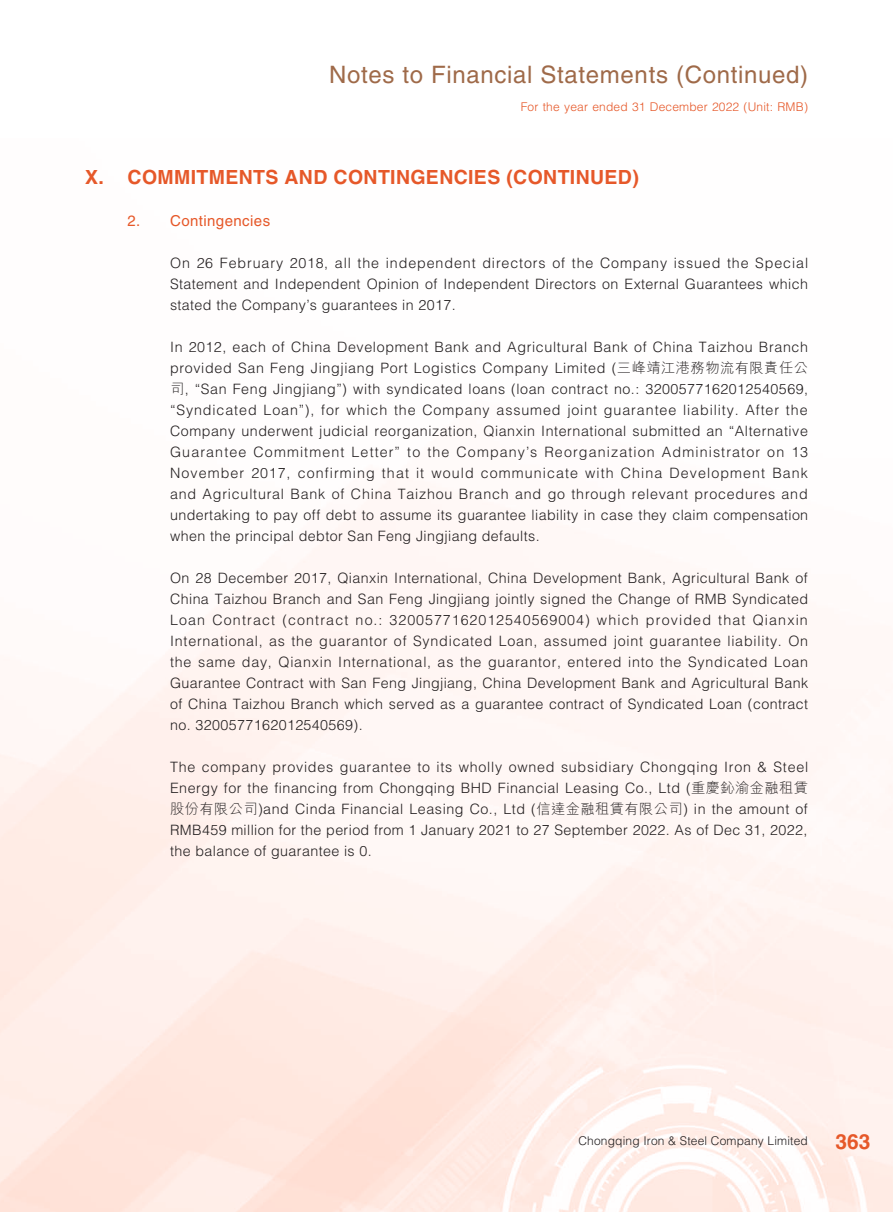
<style>
.page{position:relative;width:893px;height:1212px;background:#fff}
.page>*{position:absolute;margin:0;border:0;box-sizing:border-box;transform-origin:0 0}
.t1{font:24px "Helvetica LT Std";letter-spacing:.03em;color:#9f6a49}
.t2{font:700 21px "Helvetica LT Std";color:#e65829}
.t3{font:700 19.5px "Helvetica LT Std";letter-spacing:.02em;color:#e65829}
.t4{font:15px "Helvetica LT Std";letter-spacing:.03em;color:#e65829}
.t5{font:300 14.25px/21px "Helvetica LT Std";letter-spacing:.03em;color:#231f20;text-align:justify}
.t6{font:300 12px "Helvetica LT Std";letter-spacing:.015em;color:#e65829}
.t7{font:300 12px "Helvetica LT Std";letter-spacing:.015em;color:#231f20}
.s1{font-family:"M Hei HK"}
</style>
<div class="page">
<h1 class="t1" style="left:329px;top:61px;width:481px">Notes to Financial Statements (Continued)</h1>
<p class="t6" style="left:521px;top:99px;width:289px">For the year ended 31 December 2022 (Unit: RMB)</p>
<h3 class="t3" style="left:85px;top:165px;width:555px">X. COMMITMENTS AND CONTINGENCIES (CONTINUED)</h3>
<p class="t4" style="left:128px;top:212px;width:144px">2. Contingencies</p>
<p class="t5" style="left:170px;top:252px;width:640px">On 26 February 2018, all the independent directors of the Company issued the Special Statement and Independent Opinion of Independent Directors on External Guarantees which stated the Company’s guarantees in 2017.</p>
<p class="t5" style="left:170px;top:336px;width:640px">In 2012, each of China Development Bank and Agricultural Bank of China Taizhou Branch provided San Feng Jingjiang Port Logistics Company Limited (<span class="s1">三峰靖江港務物流有限責任公司</span>, “San Feng Jingjiang”) with syndicated loans (loan contract no.: 3200577162012540569, “Syndicated Loan”), for which the Company assumed joint guarantee liability. After the Company underwent judicial reorganization, Qianxin International submitted an “Alternative Guarantee Commitment Letter” to the Company’s Reorganization Administrator on 13<br>November 2017, confirming that it would communicate with China Development Bank and Agricultural Bank of China Taizhou Branch and go through relevant procedures and undertaking to pay off debt to assume its guarantee liability in case they claim compensation when the principal debtor San Feng Jingjiang defaults.</p>
<p class="t5" style="left:170px;top:567px;width:640px">On 28 December 2017, Qianxin International, China Development Bank, Agricultural Bank of China Taizhou Branch and San Feng Jingjiang jointly signed the Change of RMB Syndicated Loan Contract (contract no.: 3200577162012540569004) which provided that Qianxin International, as the guarantor of Syndicated Loan, assumed joint guarantee liability. On the same day, Qianxin International, as the guarantor, entered into the Syndicated Loan Guarantee Contract with San Feng Jingjiang, China Development Bank and Agricultural Bank of China Taizhou Branch which served as a guarantee contract of Syndicated Loan (contract no. 3200577162012540569).</p>
<p class="t5" style="left:170px;top:756px;width:640px">The company provides guarantee to its wholly owned subsidiary Chongqing Iron &amp; Steel Energy for the financing from Chongqing BHD Financial Leasing Co., Ltd (<span class="s1">重慶鈊渝金融租賃股份有限公司</span>)and Cinda Financial Leasing Co., Ltd (<span class="s1">信達金融租賃有限公司</span>) in the amount of RMB459 million for the period from 1 January 2021 to 27 September 2022. As of Dec 31, 2022, the balance of guarantee is 0.</p>
<p class="t7" style="left:578px;top:1133px;width:231px">Chongqing Iron &amp; Steel Company Limited</p>
<h2 class="t2" style="left:836px;top:1129px;width:37px">363</h2>
</div>
